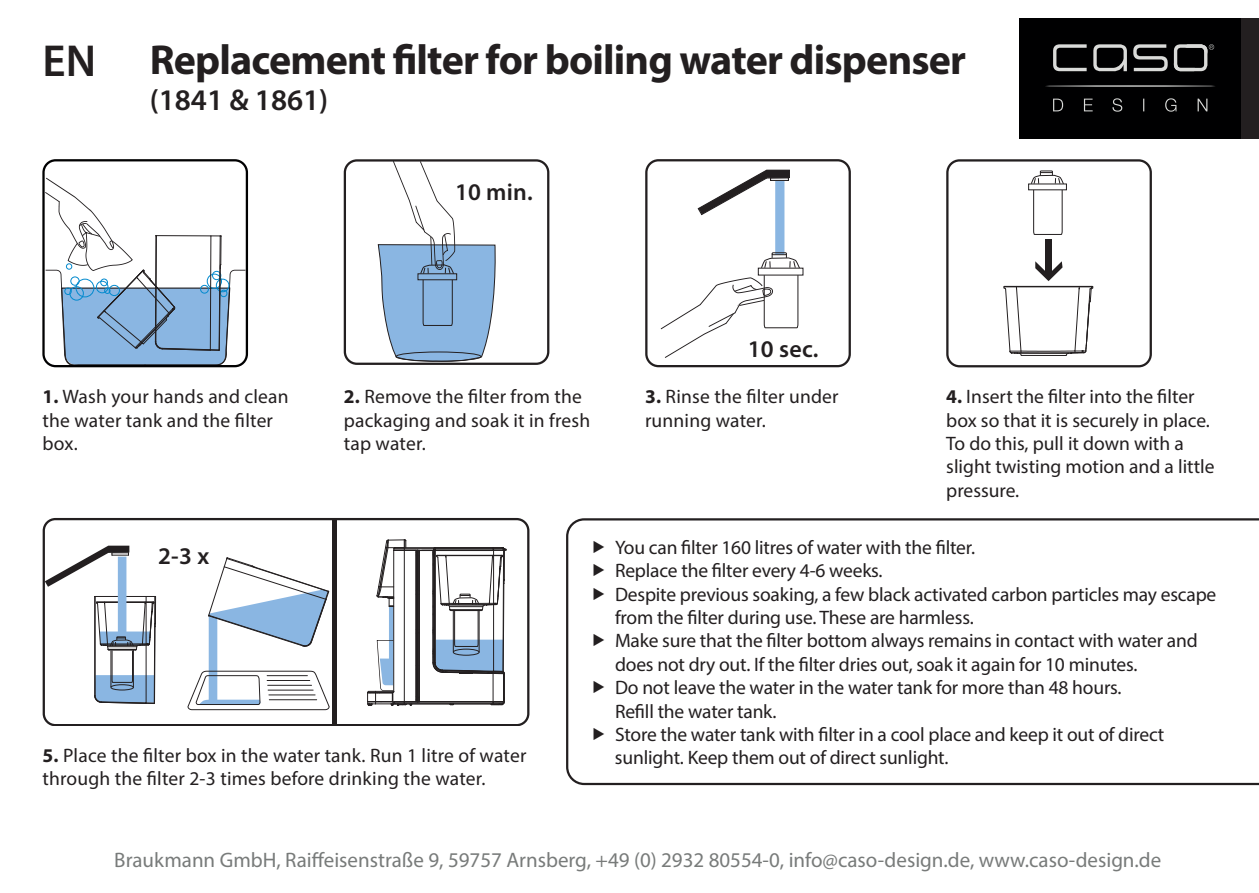
<style>
.page{position:relative;width:1259px;height:893px;background:#fff}
.page>*{position:absolute;margin:0;border:0;box-sizing:border-box;transform-origin:0 0}
.t1{font:600 45px "Myriad Pro";color:#231f20}
.t2{font:700 42px "Myriad Pro";letter-spacing:-.02em;color:#231f20}
.t3{font:600 30px "Myriad Pro";color:#231f20}
.t4{font:600 24px "Myriad Pro";letter-spacing:.01em;color:#231f20}
.t5{font:21px "Myriad Pro";color:#787b7a}
.t6{font:19.5px/23.4px "Myriad Pro";letter-spacing:-.01em;color:#231f20}
.t7{font:19.5px/23.4px "Myriad Pro";letter-spacing:.01em;color:#231f20}
.s1{font-weight:700}
</style>
<div class="page">
<div style="left:1019px;top:18px;width:240px;height:120px;background:#231f20"></div>
<div style="left:1019px;top:18px;width:222px;height:120px;background:#000001"></div>
<svg style="left:1173px;top:44px;width:41px;height:27px"></svg>
<svg style="left:1053px;top:44px;width:33px;height:27px"></svg>
<svg style="left:1133px;top:44px;width:34px;height:27px"></svg>
<svg style="left:1045px;top:85px;width:170px;height:2px"></svg>
<svg style="left:1093px;top:44px;width:34px;height:28px"></svg>
<svg style="left:1053px;top:98px;width:154px;height:14px"></svg>
<div style="left:43px;top:159px;width:205px;height:208px;border:2px solid #000001;border-radius:12px"></div>
<svg style="left:45px;top:178px;width:200px;height:189px"></svg>
<div style="left:344px;top:159px;width:205px;height:206px;border:2px solid #231f20;border-radius:12px"></div>
<svg style="left:378px;top:161px;width:120px;height:201px"></svg>
<div style="left:645px;top:159px;width:205px;height:208px;border:2px solid #231f20;border-radius:12px"></div>
<svg style="left:660px;top:275px;width:138px;height:83px"></svg>
<svg style="left:697px;top:170px;width:103px;height:99px"></svg>
<div style="left:946px;top:159px;width:206px;height:208px;border:2px solid #231f20;border-radius:12px"></div>
<div style="left:1045px;top:240px;width:6px;height:36px;background:#231f20"></div>
<div style="left:1028px;top:184px;width:38px;height:6px;border:1px solid #231f20"></div>
<svg style="left:1030px;top:171px;width:34px;height:64px"></svg>
<svg style="left:1003px;top:261px;width:90px;height:106px"></svg>
<hr style="left:332px;top:518px;width:4px;height:206px;background:#231f20">
<div style="left:43px;top:518px;width:486px;height:208px;border:2px solid #231f20;border-radius:12px"></div>
<svg style="left:45px;top:546px;width:111px;height:158px"></svg>
<div style="left:111px;top:684px;width:23px;height:6px;border:1px solid #231f20;border-radius:50%"></div>
<hr style="left:110px;top:651px;width:1px;height:36px;background:#231f20">
<hr style="left:133px;top:650px;width:1px;height:38px;background:#231f20">
<svg style="left:187px;top:557px;width:142px;height:153px"></svg>
<svg style="left:367px;top:539px;width:139px;height:167px"></svg>
<svg style="left:566px;top:518px;width:693px;height:267px"></svg>
<svg style="left:594px;top:540px;width:10px;height:13px"></svg>
<svg style="left:594px;top:564px;width:10px;height:12px"></svg>
<svg style="left:594px;top:587px;width:10px;height:13px"></svg>
<svg style="left:594px;top:634px;width:10px;height:12px"></svg>
<svg style="left:594px;top:681px;width:10px;height:12px"></svg>
<svg style="left:594px;top:728px;width:10px;height:12px"></svg>
<h1 class="t1" style="left:43px;top:33px;width:55px">EN</h1>
<h2 class="t2" style="left:150px;top:32px;width:818px">Replacement filter for boiling water dispenser</h2>
<h3 class="t3" style="left:150px;top:81px;width:180px">(1841 &amp; 1861)</h3>
<p class="t4" style="left:455px;top:177px;width:79px">10 min.</p>
<p class="t4" style="left:748px;top:334px;width:72px">10 sec.</p>
<p class="t7" style="left:43px;top:385px;width:248px"><span class="s1">1.</span> Wash your hands and clean the water tank and the filter box.</p>
<p class="t7" style="left:344px;top:385px;width:248px"><span class="s1">2.</span> Remove the filter from the packaging and soak it in fresh tap water.</p>
<p class="t4" style="left:158px;top:540px;width:53px">2-3 x</p>
<p class="t7" style="left:43px;top:743px;width:485px"><span class="s1">5.</span> Place the filter box in the water tank. Run 1 litre of water through the filter 2-3 times before drinking the water.</p>
<p class="t7" style="left:645px;top:385px;width:195px"><span class="s1">3.</span> Rinse the filter under running water.</p>
<p class="t6" style="left:946px;top:385px;width:270px"><span class="s1">4.</span> Insert the filter into the filter box so that it is securely in place.<br>To do this, pull it down with a slight twisting motion and a little pressure.</p>
<p class="t6" style="left:615px;top:535px;width:603px">You can filter 160 litres of water with the filter.<br>Replace the filter every 4-6 weeks.<br>Despite previous soaking, a few black activated carbon particles may escape from the filter during use. These are harmless.<br>Make sure that the filter bottom always remains in contact with water and does not dry out. If the filter dries out, soak it again for 10 minutes.<br>Do not leave the water in the water tank for more than 48 hours.<br>Refill the water tank.<br>Store the water tank with filter in a cool place and keep it out of direct sunlight. Keep them out of direct sunlight.</p>
<p class="t5" style="left:114px;top:847px;width:1048px">Braukmann GmbH, Raiffeisenstraße 9, 59757 Arnsberg, +49 (0) 2932 80554-0, info@caso-design.de, www.caso-design.de</p>
</div>
